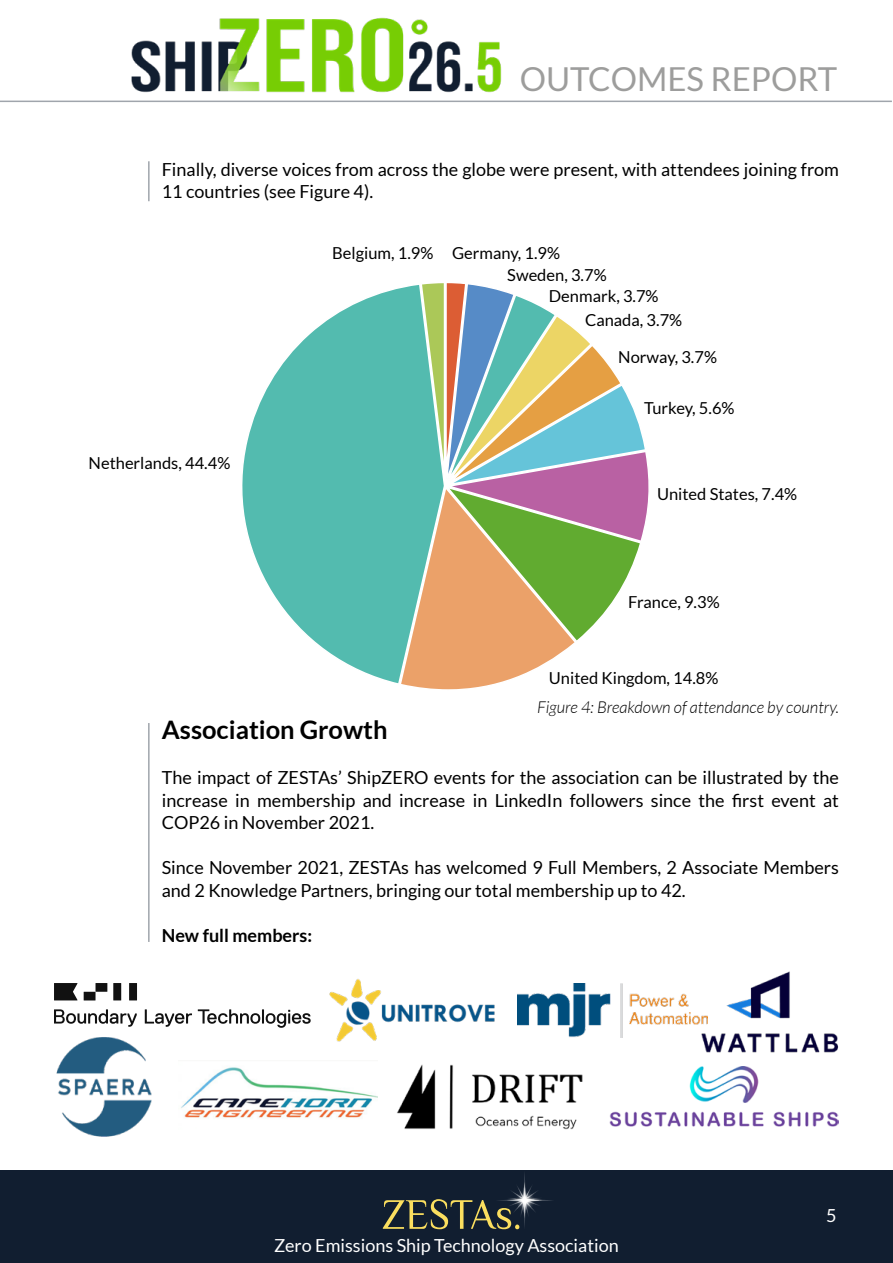
<style>
.page{position:relative;width:893px;height:1263px;background:#fff}
.page>*{position:absolute;margin:0;border:0;box-sizing:border-box;transform-origin:0 0}
.t1{font:33px "Lato";color:#9d9d9c}
.t2{font:700 25.5px "Lato";color:#000}
.t3{font:18px/22.5px "Lato";color:#000}
.t4{font:18px "Lato";color:#fff}
.t5{font:700 18px "Lato";color:#000}
.t6{font:16.5px "Lato";color:#000}
.t7{font:italic 300 16.5px "Lato";color:#000}
</style>
<div class="page">
<div style="left:0;top:1170px;width:893px;height:93px;background:#111e30"></div>
<svg style="left:383px;top:1173px;width:169px;height:57px"></svg>
<hr style="left:0;top:101px;width:892px;height:1px;background:#a0a5ac">
<img style="left:122px;top:17px;width:389px;height:84px">
<svg style="left:242px;top:288px;width:157px;height:396px;fill:#53bbaf"></svg>
<svg style="left:399px;top:283px;width:250px;height:407px"></svg>
<img style="left:329px;top:979px;width:166px;height:63px">
<img style="left:517px;top:984px;width:182px;height:53px">
<img style="left:181px;top:1067px;width:197px;height:51px">
<img style="left:56px;top:1037px;width:96px;height:100px">
<img style="left:397px;top:1064px;width:186px;height:66px">
<img style="left:699px;top:971px;width:140px;height:82px">
<svg style="left:54px;top:1009px;width:83px;height:18px"></svg>
<svg style="left:145px;top:1009px;width:47px;height:18px"></svg>
<svg style="left:198px;top:1009px;width:113px;height:19px"></svg>
<svg style="left:54px;top:983px;width:23px;height:17px"></svg>
<div style="left:84px;top:992px;width:12px;height:8px;background:#111"></div>
<svg style="left:96px;top:983px;width:11px;height:9px"></svg>
<div style="left:113px;top:983px;width:8px;height:17px;background:#111"></div>
<div style="left:129px;top:983px;width:8px;height:17px;background:#111"></div>
<img style="left:609px;top:1067px;width:230px;height:60px">
<hr style="left:148px;top:161px;width:2px;height:40px;background:#a0a5ac">
<hr style="left:148px;top:723px;width:2px;height:219px;background:#a0a5ac">
<h1 class="t1" style="left:520px;top:61px;width:319px">OUTCOMES REPORT</h1>
<p class="t3" style="left:162px;top:158px;width:679px">Finally, diverse voices from across the globe were present, with attendees joining from<br>11 countries (see Figure 4).</p>
<p class="t6" style="left:89px;top:454px;width:143px">Netherlands, 44.4%</p>
<p class="t6" style="left:332px;top:244px;width:229px">Belgium, 1.9% Germany, 1.9%</p>
<p class="t6" style="left:507px;top:266px;width:101px">Sweden, 3.7%</p>
<p class="t6" style="left:549px;top:287px;width:111px">Denmark, 3.7%</p>
<p class="t6" style="left:585px;top:311px;width:99px">Canada, 3.7%</p>
<p class="t6" style="left:618px;top:348px;width:100px">Norway, 3.7%</p>
<p class="t6" style="left:644px;top:399px;width:92px">Turkey, 5.6%</p>
<p class="t6" style="left:657px;top:485px;width:142px">United States, 7.4%</p>
<p class="t6" style="left:628px;top:593px;width:93px">France, 9.3%</p>
<p class="t6" style="left:549px;top:669px;width:171px">United Kingdom, 14.8%</p>
<p class="t7" style="left:537px;top:698px;width:303px">Figure 4: Breakdown of attendance by country.</p>
<h2 class="t2" style="left:162px;top:715px;width:227px">Association Growth</h2>
<p class="t3" style="left:162px;top:766px;width:679px;text-align:justify">The impact of ZESTAs’ ShipZERO events for the association can be illustrated by the increase in membership and increase in LinkedIn followers since the first event at COP26 in November 2021.</p>
<p class="t3" style="left:162px;top:856px;width:679px">Since November 2021, ZESTAs has welcomed 9 Full Members, 2 Associate Members and 2 Knowledge Partners, bringing our total membership up to 42.</p>
<p class="t5" style="left:162px;top:925px;width:152px">New full members:</p>
<p class="t4" style="left:274px;top:1235px;width:346px">Zero Emissions Ship Technology Association</p>
<p class="t4" style="left:826px;top:1205px;width:12px">5</p>
</div>
